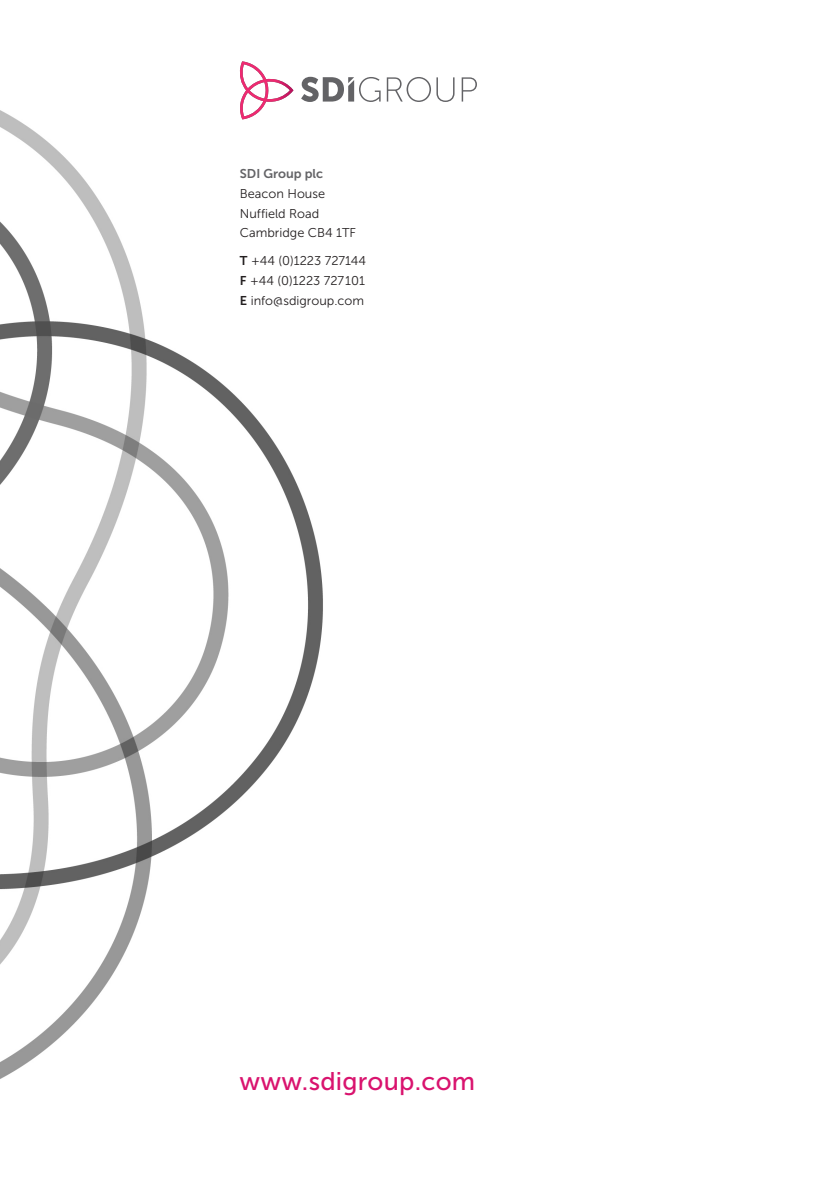
<style>
.page{position:relative;width:840px;height:1191px;background:#fff}
.page>*{position:absolute;margin:0;border:0;box-sizing:border-box;transform-origin:0 0}
.t1{font:25.4px "Museo Sans 500";letter-spacing:.01em;color:#d9136e}
.t2{font:12.8px/19.8px "Museo Sans 300";color:#231f20}
.t3{font:12.8px "Museo Sans 700";color:#636366}
.s1{font-family:"Museo Sans 700"}
</style>
<div class="page">
<img style="left:0;top:76px;width:323px;height:1003px">
<svg style="left:239px;top:61px;width:54px;height:58px"></svg>
<svg style="left:386px;top:77px;width:68px;height:25px"></svg>
<svg style="left:461px;top:77px;width:15px;height:25px"></svg>
<svg style="left:301px;top:77px;width:79px;height:25px"></svg>
<p class="t3" style="left:240px;top:166px;width:85px">SDI Group plc</p>
<p class="t2" style="left:240px;top:184px;width:118px">Beacon House<br>Nuffield Road<br>Cambridge CB4 1TF</p>
<p class="t2" style="left:240px;top:251px;width:128px;text-align:justify"><span class="s1">T</span> +44 (0)1223 727144<br><span class="s1">F</span> +44 (0)1223 727101<br><span class="s1">E</span> info@sdigroup.com</p>
<h1 class="t1" style="left:239px;top:1067px;width:237px">www.sdigroup.com</h1>
</div>
